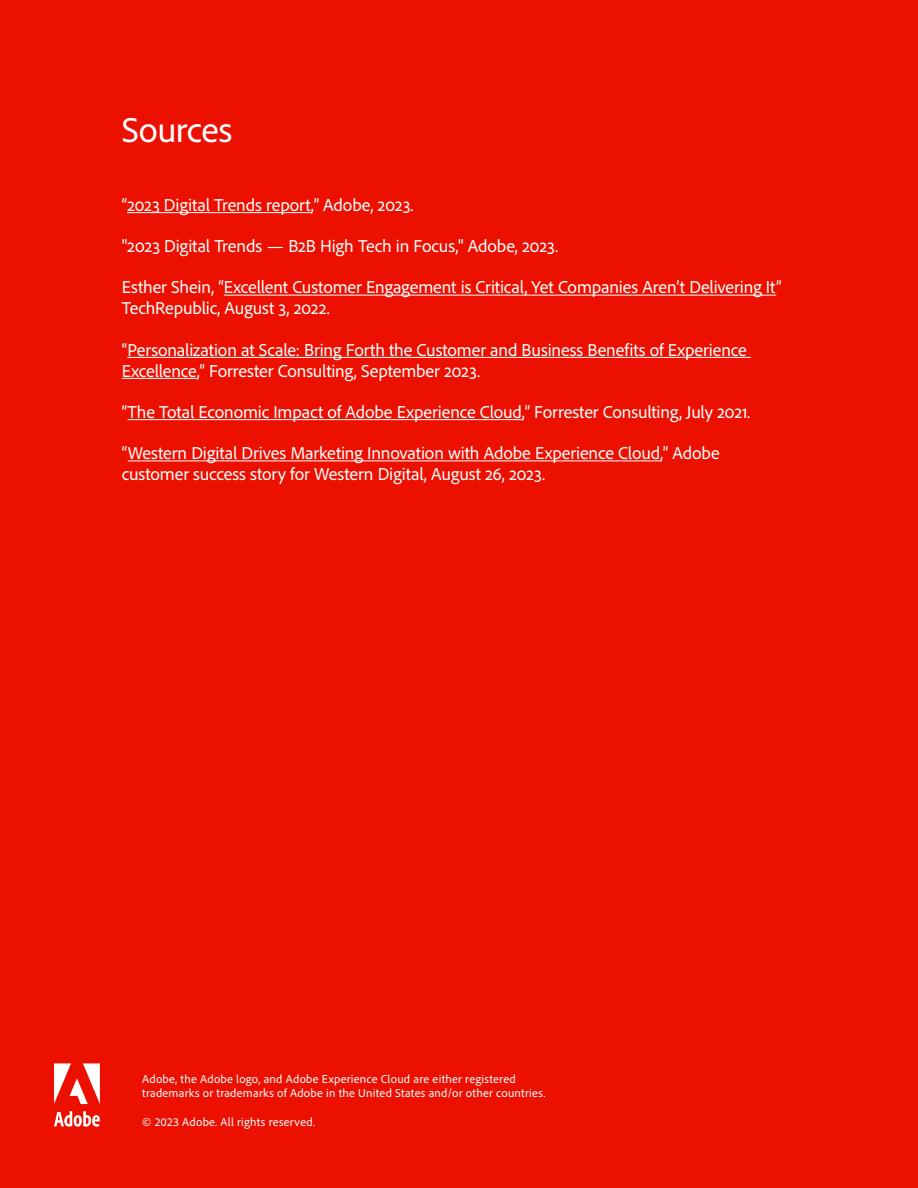
<style>
.page{position:relative;width:918px;height:1188px;background:#eb1000}
.page>*{position:absolute;margin:0;border:0;box-sizing:border-box;transform-origin:0 0}
.t1{font:36px "Adobe Clean";letter-spacing:-.01em;color:#fff}
.t2{font:18px/21px "Adobe Clean";letter-spacing:-.005em;color:#fff}
.t3{font:12px/14.4px "Adobe Clean";letter-spacing:.02em;color:#fff}
</style>
<div class="page">
<hr style="left:127px;top:212px;width:184px;height:1px;background:#fff">
<hr style="left:224px;top:295px;width:552px;height:1px;background:#fff">
<hr style="left:127px;top:357px;width:624px;height:1px;background:#fff">
<hr style="left:122px;top:378px;width:75px;height:1px;background:#fff">
<hr style="left:128px;top:419px;width:394px;height:1px;background:#fff">
<hr style="left:128px;top:460px;width:532px;height:1px;background:#fff">
<svg style="left:54px;top:1063px;width:46px;height:41px"></svg>
<svg style="left:54px;top:1111px;width:46px;height:16px"></svg>
<h1 class="t1" style="left:122px;top:107px;width:112px">Sources</h1>
<p class="t2" style="left:122px;top:194px;width:293px">“2023 Digital Trends report,” Adobe, 2023.</p>
<p class="t2" style="left:122px;top:235px;width:438px">"2023 Digital Trends — B2B High Tech in Focus," Adobe, 2023.</p>
<p class="t2" style="left:122px;top:276px;width:661px">Esther Shein, “Excellent Customer Engagement is Critical, Yet Companies Aren’t Delivering It”<br>TechRepublic, August 3, 2022.</p>
<p class="t2" style="left:122px;top:339px;width:627px">“Personalization at Scale: Bring Forth the Customer and Business Benefits of Experience<br>Excellence,” Forrester Consulting, September 2023.</p>
<p class="t2" style="left:122px;top:401px;width:630px">“The Total Economic Impact of Adobe Experience Cloud,” Forrester Consulting, July 2021.</p>
<p class="t2" style="left:122px;top:442px;width:599px">“Western Digital Drives Marketing Innovation with Adobe Experience Cloud,” Adobe customer success story for Western Digital, August 26, 2023.</p>
<p class="t3" style="left:142px;top:1071px;width:405px">Adobe, the Adobe logo, and Adobe Experience Cloud are either registered trademarks or trademarks of Adobe in the United States and/or other countries.</p>
<p class="t3" style="left:142px;top:1114px;width:174px">© 2023 Adobe. All rights reserved.</p>
</div>
